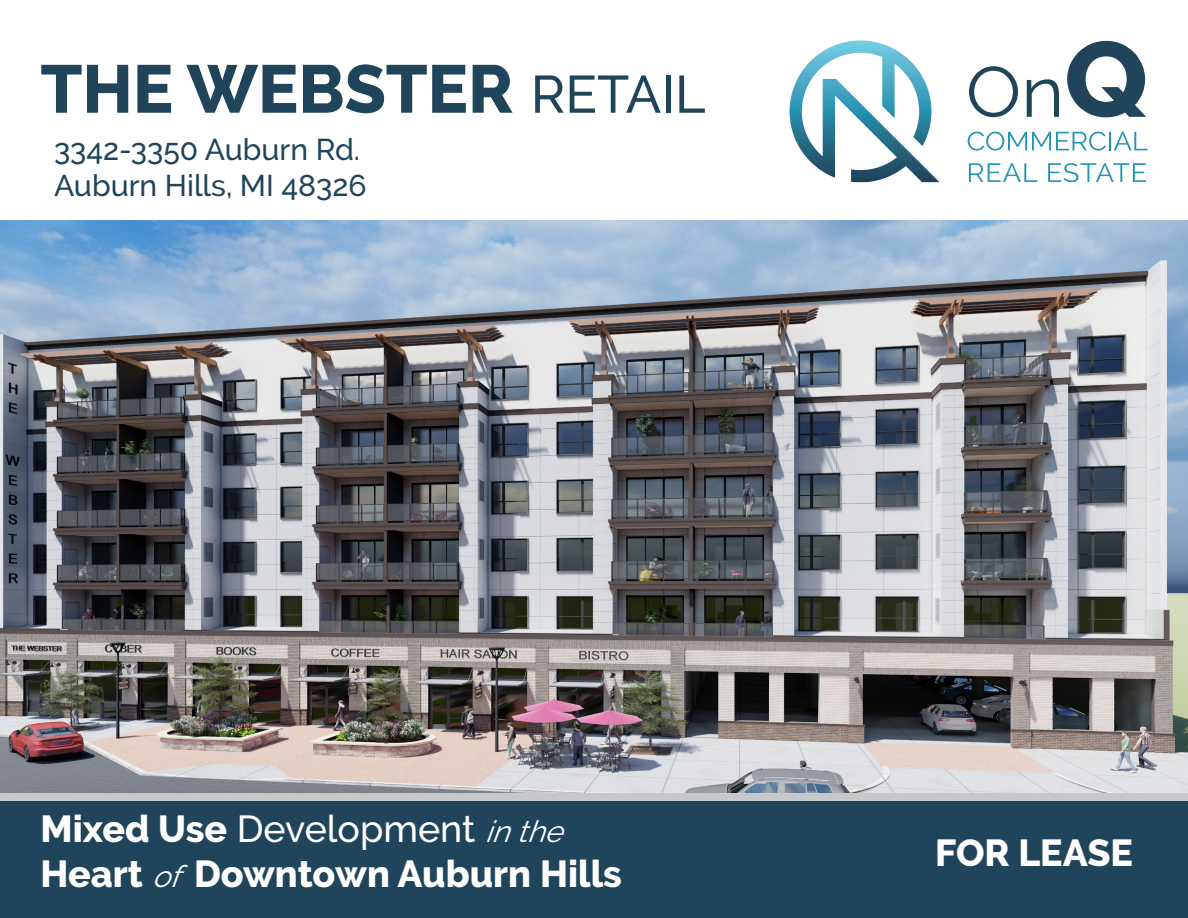
<style>
.page{position:relative;width:1188px;height:918px;background:#fff}
.page>*{position:absolute;margin:0;border:0;box-sizing:border-box;transform-origin:0 0}
.t1{font:800 67.5px "Raleway";color:#20455b}
.t2{font:800 37.5px/45px "Raleway";color:#fff}
.t3{font:500 30px/36px "Raleway";color:#20455b}
.s1{font-weight:500;font-size:52.5px}
.s2{font-weight:500}
.s3{font-weight:400;font-style:italic;font-size:30px}
</style>
<div class="page">
<div style="left:0;top:364px;width:1188px;height:554px;background:#20455b"></div>
<svg style="left:790px;top:40px;width:149px;height:142px"></svg>
<svg style="left:969px;top:66px;width:49px;height:51px"></svg>
<svg style="left:1027px;top:79px;width:32px;height:38px"></svg>
<svg style="left:1067px;top:41px;width:79px;height:76px"></svg>
<svg style="left:968px;top:132px;width:180px;height:19px"></svg>
<svg style="left:969px;top:163px;width:68px;height:19px"></svg>
<svg style="left:1048px;top:163px;width:98px;height:19px"></svg>
<img style="left:0;top:220px;width:1188px;height:572px">
<h1 class="t1" style="left:40px;top:51px;width:667px">THE WEBSTER <span class="s1">RETAIL</span></h1>
<p class="t3" style="left:54px;top:132px;width:314px">3342-3350 Auburn Rd.<br>Auburn Hills, MI 48326</p>
<p class="t2" style="left:40px;top:807px;width:583px">Mixed Use <span class="s2">Development</span> <span class="s3">inthe<br></span>Heart <span class="s3">of</span> Downtown Auburn Hills</p>
<p class="t2" style="left:935px;top:830px;width:199px">FOR LEASE</p>
</div>
